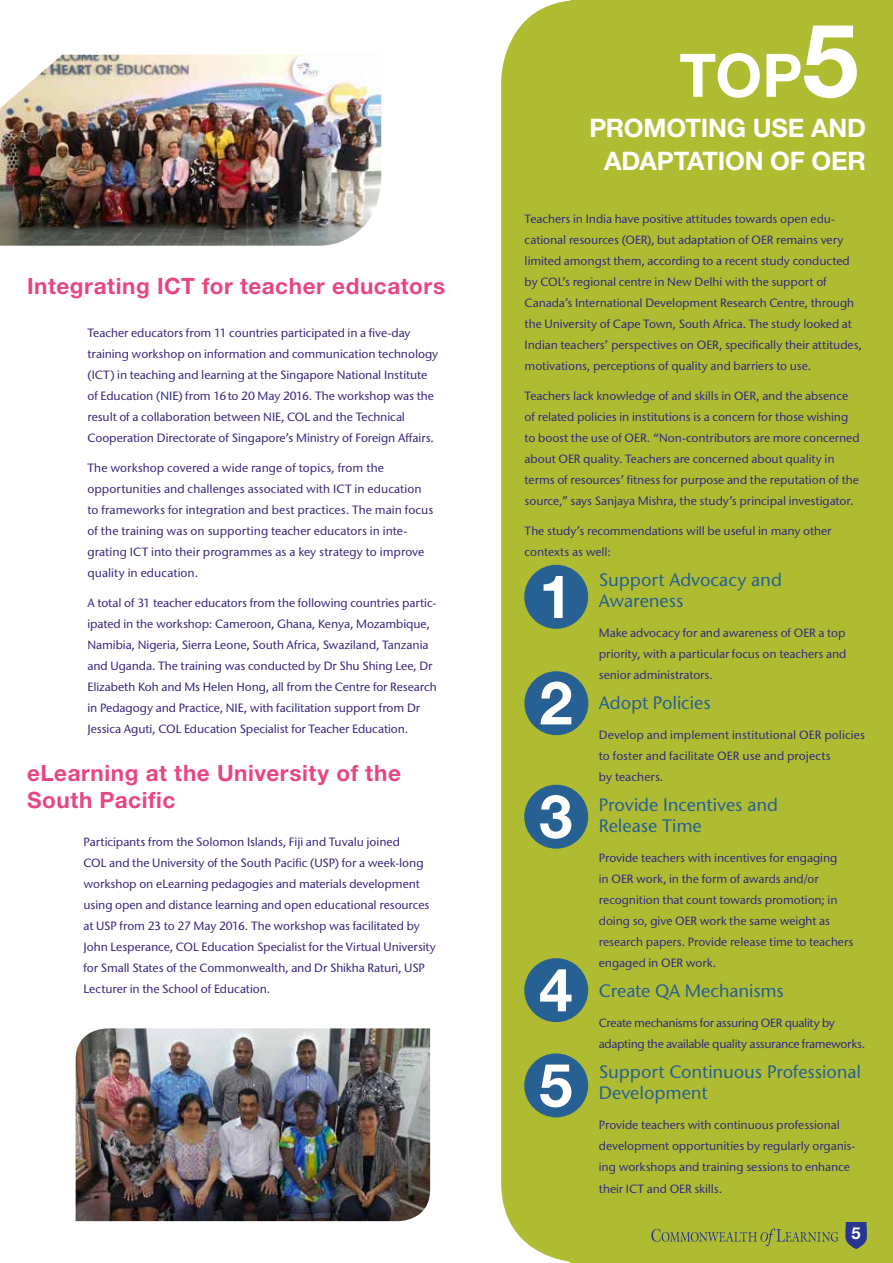
<style>
.page{position:relative;width:893px;height:1263px;background:#fff}
.page>*{position:absolute;margin:0;border:0;box-sizing:border-box;transform-origin:0 0}
.t1{font:700 60px/106.4px "Helvetica Neue LT Std";color:#fff}
.t2{font:700 25.5px/33px "Helvetica Neue LT Std";letter-spacing:-.01em;color:#fff;text-align:center}
.t3{font:700 22.5px/27px "Helvetica Neue LT Std";letter-spacing:.025em;color:#e84683}
.t4{font:500 18px/21px "Stone Sans ITC Std";letter-spacing:-.005em;color:#276092}
.t5{font:700 16.5px "Helvetica Neue LT Std";color:#fff}
.t6{font:500 12px/21px "Stone Sans ITC Std";letter-spacing:-.005em;color:#322a7e}
.t7{font:500 12px/21px "Stone Sans ITC Std";letter-spacing:-.03em;color:#322a7e}
.s1{font-size:101.7px}
</style>
<div class="page">
<div style="left:501px;top:0;width:392px;height:1263px;background:#afbc32"></div>
<svg style="left:845px;top:1222px;width:22px;height:27px"></svg>
<svg style="left:651px;top:1228px;width:187px;height:18px;background:#9ba83f"></svg>
<div style="left:524px;top:565px;width:64px;height:64px;background:#276092;border-radius:50%"></div>
<div style="left:524px;top:671px;width:64px;height:64px;background:#276092;border-radius:50%"></div>
<div style="left:524px;top:785px;width:64px;height:64px;background:#276092;border-radius:50%"></div>
<div style="left:524px;top:958px;width:64px;height:64px;background:#276092;border-radius:50%"></div>
<div style="left:524px;top:1053px;width:64px;height:64px;background:#276092;border-radius:50%"></div>
<img style="left:0;top:55px;width:381px;height:191px">
<img style="left:76px;top:1028px;width:354px;height:193px">
<h3 class="t3" style="left:27px;top:272px;width:420px">Integrating ICT for teacher educators</h3>
<p class="t6" style="left:87px;top:322px;width:352px">Teacher educators from 11 countries participated in a five-day training workshop on information and communication technology (ICT) in teaching and learning at the Singapore National Institute of Education (NIE) from 16to 20 May 2016. The workshop was the result of a collaboration between NIE, COL and the Technical Cooperation Directorate of Singapore’s Ministry of Foreign Affairs.</p>
<p class="t6" style="left:87px;top:457px;width:347px">The workshop covered a wide range of topics, from the opportunities and challenges associated with ICT in education to frameworks for integration and best practices. The main focus of the training was on supporting teacher educators in inte&shy;grating ICT into their programmes as a key strategy to improve quality in education.</p>
<p class="t6" style="left:87px;top:592px;width:351px">A total of 31 teacher educators from the following countries partic&shy;ipated in the workshop: Cameroon, Ghana, Kenya, Mozambique, Namibia, Nigeria, Sierra Leone, South Africa, Swaziland, Tanzania and Uganda. The training was conducted by Dr Shu Shing Lee, Dr Elizabeth Koh and Ms Helen Hong, all from the Centre for Research in Pedagogy and Practice, NIE, with facilitation support from Dr Jessica Aguti, COL Education Specialist for Teacher Education.</p>
<h3 class="t3" style="left:27px;top:759px;width:375px">eLearning at the University of the<br>South Pacific</h3>
<p class="t6" style="left:84px;top:831px;width:354px">Participants from the Solomon Islands, Fiji and Tuvalu joined<br>COL and the University of the South Pacific (USP) for a week-long workshop on eLearning pedagogies and materials development using open and distance learning and open educational resources at USP from 23 to 27 May 2016. The workshop was facilitated by John Lesperance, COL Education Specialist for the Virtual University for Small States of the Commonwealth, and Dr Shikha Raturi, USP Lecturer in the School of Education.</p>
<h1 class="t1" style="left:679px;top:21px;width:181px">TOP<span class="s1">5</span></h1>
<h2 class="t2" style="left:589px;top:110px;width:278px">PROMOTING USE AND<br>ADAPTATION OF OER</h2>
<p class="t6" style="left:525px;top:209px;width:339px">Teachers in India have positive attitudes towards open edu&shy;cational resources (OER), but adaptation of OER remains very limited amongst them, according to a recent study conducted by COL’s regional centre in New Delhi with the support of Canada’s International Development Research Centre, through the University of Cape Town, South Africa. The study looked at Indian teachers’ perspectives on OER, specifically their attitudes, motivations, perceptions of quality and barriers to use.</p>
<p class="t6" style="left:525px;top:386px;width:337px">Teachers lack knowledge of and skills in OER, and the absence of related policies in institutions is a concern for those wishing to boost the use of OER. “Non-contributors are more concerned about OER quality. Teachers are concerned about quality in terms of resources’ fitness for purpose and the reputation of the source,” says Sanjaya Mishra, the study’s principal investigator.</p>
<p class="t6" style="left:525px;top:521px;width:308px">The study’s recommendations will be useful in many other contexts as well:</p>
<h3 class="t4" style="left:599px;top:569px;width:184px">Support Advocacy and<br>Awareness</h3>
<p class="t6" style="left:599px;top:623px;width:249px;text-align:justify">Make advocacy for and awareness of OER a top priority, with a particular focus on teachers and senior administrators.</p>
<h3 class="t4" style="left:599px;top:692px;width:114px">Adopt Policies</h3>
<p class="t6" style="left:599px;top:725px;width:268px">Develop and implement institutional OER policies to foster and facilitate OER use and projects<br>by teachers.</p>
<h3 class="t4" style="left:599px;top:794px;width:181px">Provide Incentives and<br>Release Time</h3>
<p class="t6" style="left:599px;top:848px;width:256px">Provide teachers with incentives for engaging<br>in OER work, in the form of awards and/or recognition that count towards promotion; in doing so, give OER work the same weight as research papers. Provide release time to teachers engaged in OER work.</p>
<h3 class="t4" style="left:599px;top:980px;width:187px">Create QA Mechanisms</h3>
<p class="t7" style="left:599px;top:1013px;width:268px">Create mechanisms for assuring OER quality by adapting the available quality assurance frameworks.</p>
<h3 class="t4" style="left:599px;top:1061px;width:264px">Support Continuous Professional<br>Development</h3>
<p class="t6" style="left:599px;top:1115px;width:258px">Provide teachers with continuous professional development opportunities by regularly organis&shy;ing workshops and training sessions to enhance their ICT and OER skills.</p>
<h1 class="t1" style="left:539px;top:542px;width:35px">1<br>2</h1>
<h1 class="t1" style="left:539px;top:762px;width:35px">3</h1>
<h1 class="t1" style="left:539px;top:941px;width:35px;line-height:95.2px">4<br>5</h1>
<h3 class="t5" style="left:851px;top:1223px;width:11px">5</h3>
</div>
